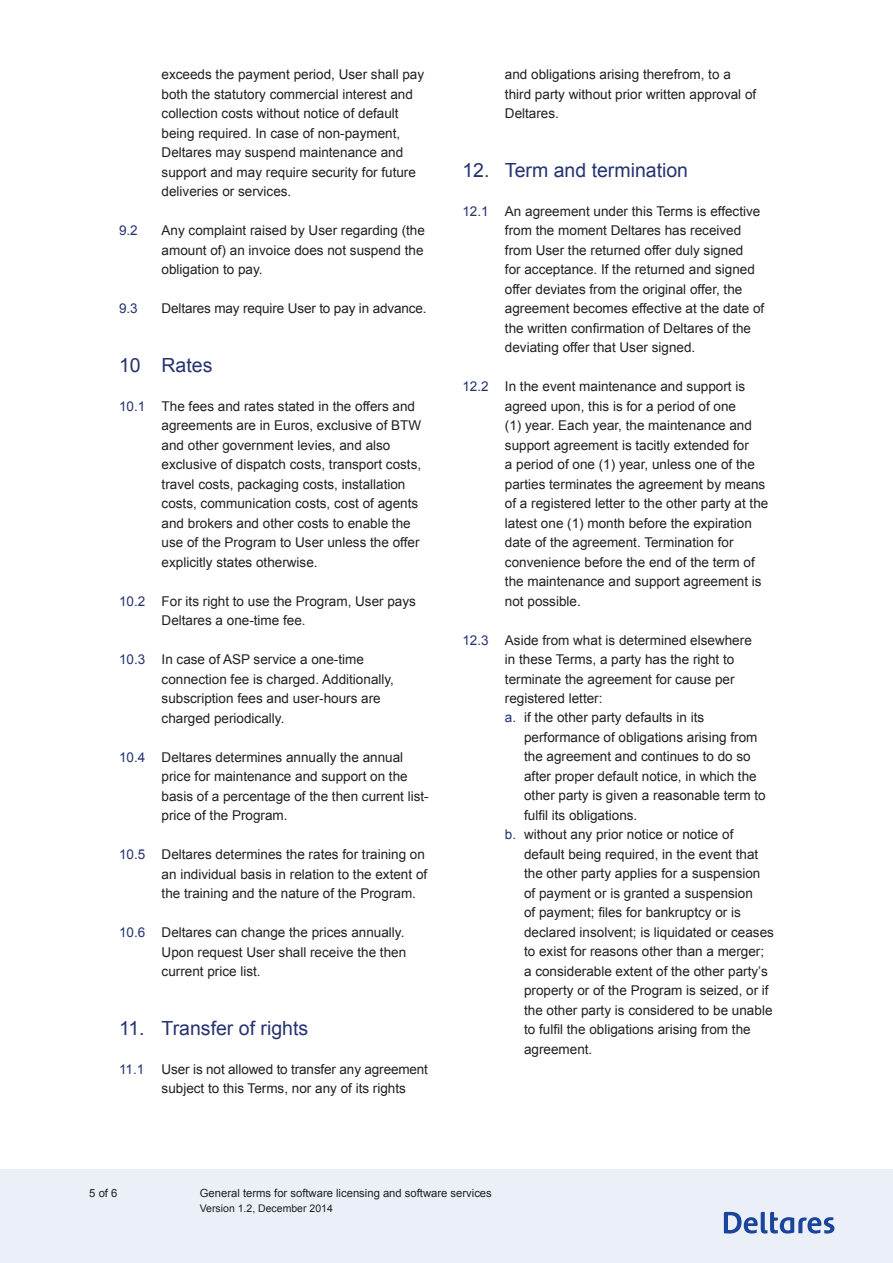
<style>
.page{position:relative;width:893px;height:1263px;background:#fff}
.page>*{position:absolute;margin:0;border:0;box-sizing:border-box;transform-origin:0 0}
.t1{font:19.5px "Arial";color:#253371}
.t2{font:13.5px/19.5px "Arial";color:#231f20}
.t3{font:13.5px "Arial";color:#253371}
.t4{font:11.25px "Arial";color:#231f20}
.t5{font:10.5px "Arial";color:#231f20}
.s1{color:#253371}
</style>
<div class="page">
<div style="left:0;top:1169px;width:893px;height:94px;background:#eaeff8"></div>
<svg style="left:724px;top:1212px;width:110px;height:21px"></svg>
<p class="t2" style="left:162px;top:65px;width:264px">exceeds the payment period, User shall pay both the statutory commercial interest and collection costs without notice of default being required. In case of non-payment, Deltares may suspend maintenance and support and may require security for future deliveries or services.</p>
<p class="t3" style="left:119px;top:221px;width:20px">9.2</p>
<p class="t2" style="left:162px;top:221px;width:265px;text-align:justify">Any complaint raised by User regarding (the amount of) an invoice does not suspend the obligation to pay.</p>
<p class="t3" style="left:119px;top:299px;width:20px">9.3</p>
<p class="t2" style="left:162px;top:299px;width:267px">Deltares may require User to pay in advance.</p>
<h1 class="t1" style="left:119px;top:352px;width:95px">10 Rates</h1>
<p class="t2" style="left:162px;top:396px;width:261px;text-indent:-43px"><span class="s1">10.1</span> The fees and rates stated in the offers and agreements are in Euros, exclusive of BTW and other government levies, and also exclusive of dispatch costs, transport costs, travel costs, packaging costs, installation costs, communication costs, cost of agents and brokers and other costs to enable the use of the Program to User unless the offer explicitly states otherwise.</p>
<p class="t2" style="left:162px;top:591px;width:256px;text-indent:-43px"><span class="s1">10.2</span> For its right to use the Program, User pays<br>Deltares a one-time fee.</p>
<p class="t2" style="left:162px;top:650px;width:234px;text-indent:-43px"><span class="s1">10.3</span> In case of ASP service a one-time connection fee is charged. Additionally, subscription fees and user-hours are charged periodically.</p>
<p class="t2" style="left:162px;top:747px;width:269px;text-indent:-43px"><span class="s1">10.4</span> Deltares determines annually the annual price for maintenance and support on the basis of a percentage of the then current list&shy;price of the Program.</p>
<p class="t2" style="left:162px;top:845px;width:267px;text-indent:-43px"><span class="s1">10.5</span> Deltares determines the rates for training on an individual basis in relation to the extent of the training and the nature of the Program.</p>
<p class="t2" style="left:162px;top:923px;width:246px;text-indent:-43px"><span class="s1">10.6</span> Deltares can change the prices annually.<br>Upon request User shall receive the then current price list.</p>
<h1 class="t1" style="left:119px;top:1015px;width:191px">11. Transfer of rights</h1>
<p class="t3" style="left:119px;top:1060px;width:27px">11.1</p>
<p class="t2" style="left:162px;top:1059px;width:268px">User is not allowed to transfer any agreement subject to this Terms, nor any of its rights</p>
<p class="t2" style="left:505px;top:65px;width:253px">and obligations arising therefrom, to a third party without prior written approval of<br>Deltares.</p>
<h1 class="t1" style="left:462px;top:157px;width:227px">12. Term and termination</h1>
<p class="t2" style="left:505px;top:201px;width:261px;text-indent:-43px"><span class="s1">12.1</span> An agreement under this Terms is effective from the moment Deltares has received from User the returned offer duly signed<br>for acceptance. If the returned and signed offer deviates from the original offer, the agreement becomes effective at the date of the written confirmation of Deltares of the deviating offer that User signed.</p>
<p class="t2" style="left:505px;top:377px;width:265px;text-indent:-43px"><span class="s1">12.2</span> In the event maintenance and support is agreed upon, this is for a period of one<br>(1) year. Each year, the maintenance and support agreement is tacitly extended for<br>a period of one (1) year, unless one of the parties terminates the agreement by means of a registered letter to the other party at the latest one (1) month before the expiration date of the agreement. Termination for convenience before the end of the term of the maintenance and support agreement is not possible.</p>
<p class="t2" style="left:505px;top:630px;width:248px;text-indent:-43px"><span class="s1">12.3</span> Aside from what is determined elsewhere in these Terms, a party has the right to terminate the agreement for cause per registered letter:<br><span class="s1">a.</span> if the other party defaults in its</p>
<p class="t2" style="left:524px;top:728px;width:235px">performance of obligations arising from</p>
<p class="t2" style="left:524px;top:747px;width:228px">the agreement and continues to do so</p>
<p class="t2" style="left:524px;top:767px;width:234px">after proper default notice, in which the</p>
<p class="t2" style="left:524px;top:786px;width:243px">other party is given a reasonable term to</p>
<p class="t2" style="left:524px;top:806px;width:115px">fulfil its obligations.</p>
<p class="t2" style="left:505px;top:825px;width:230px"><span class="s1">b.</span> without any prior notice or notice of</p>
<p class="t2" style="left:524px;top:845px;width:236px">default being required, in the event that</p>
<p class="t2" style="left:524px;top:864px;width:238px">the other party applies for a suspension</p>
<p class="t2" style="left:524px;top:883px;width:230px">of payment or is granted a suspension</p>
<p class="t2" style="left:524px;top:903px;width:218px">of payment; files for bankruptcy or is</p>
<p class="t2" style="left:524px;top:922px;width:251px">declared insolvent; is liquidated or ceases</p>
<p class="t2" style="left:524px;top:942px;width:242px">to exist for reasons other than a merger;</p>
<p class="t2" style="left:524px;top:961px;width:245px">a considerable extent of the other party’s</p>
<p class="t2" style="left:524px;top:981px;width:246px">property or of the Program is seized, or if</p>
<p class="t2" style="left:524px;top:1000px;width:250px">the other party is considered to be unable</p>
<p class="t2" style="left:524px;top:1020px;width:228px">to fulfil the obligations arising from the</p>
<p class="t2" style="left:524px;top:1039px;width:70px">agreement.</p>
<p class="t4" style="left:89px;top:1186px;width:30px">5 of 6</p>
<p class="t4" style="left:89px;top:1186px;width:38px">1 van 2</p>
<p class="t4" style="left:200px;top:1186px;width:247px">Algemene Cursusv orwaarden Stichti g Del ares</p>
<p class="t5" style="left:223px;top:1201px;width:70px">e 1.1, juli 2016</p>
<p class="t4" style="left:200px;top:1186px;width:293px">General terms for software licensing and software services</p>
<p class="t5" style="left:200px;top:1201px;width:135px">Version 1.2, December 2014</p>
</div>
